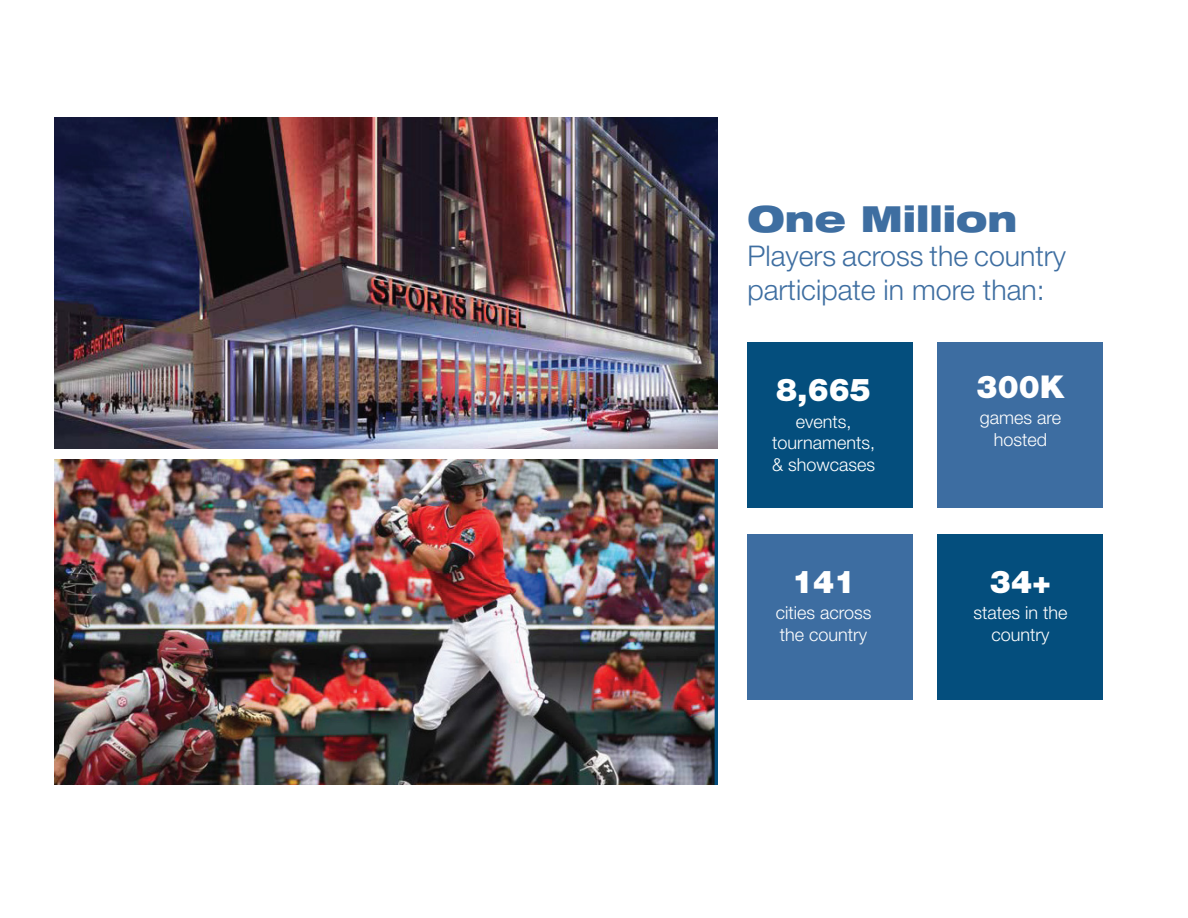
<style>
.page{position:relative;width:1188px;height:918px;background:#fff}
.page>*{position:absolute;margin:0;border:0;box-sizing:border-box;transform-origin:0 0}
.t1{font:900 expanded 36px "Helvetica Neue LT Std";color:#3e6ea1}
.t2{font:900 31.5px "Helvetica Neue";color:#fff}
.t3{font:300 28.5px/34.2px "Helvetica Neue LT Std";color:#3e6ea1}
.t4{font:300 18px/21.6px "Helvetica Neue LT Std";color:#fff;text-align:center}
</style>
<div class="page">
<img style="left:54px;top:117px;width:663px;height:332px">
<img style="left:54px;top:459px;width:663px;height:325px">
<div style="left:747px;top:342px;width:166px;height:166px;background:#044e7d"></div>
<div style="left:747px;top:534px;width:166px;height:166px;background:#3d6da1"></div>
<div style="left:938px;top:342px;width:165px;height:166px;background:#3d6da1"></div>
<div style="left:938px;top:534px;width:165px;height:166px;background:#044e7d"></div>
<p class="t1" style="left:747px;top:195px;width:271px">One Million</p>
<p class="t3" style="left:747px;top:238px;width:320px">Players across the country participate in more than:</p>
<p class="t2" style="left:776px;top:371px;width:96px">8,665</p>
<p class="t2" style="left:977px;top:368px;width:89px">300K</p>
<p class="t4" style="left:772px;top:410px;width:105px">events, tournaments, &amp; showcases</p>
<p class="t4" style="left:980px;top:407px;width:83px">games are hosted</p>
<p class="t2" style="left:792px;top:563px;width:65px">141</p>
<p class="t2" style="left:990px;top:563px;width:62px">34+</p>
<p class="t4" style="left:776px;top:601px;width:97px;text-align:left">cities across the country</p>
<p class="t4" style="left:973px;top:601px;width:95px">states in the country</p>
</div>
